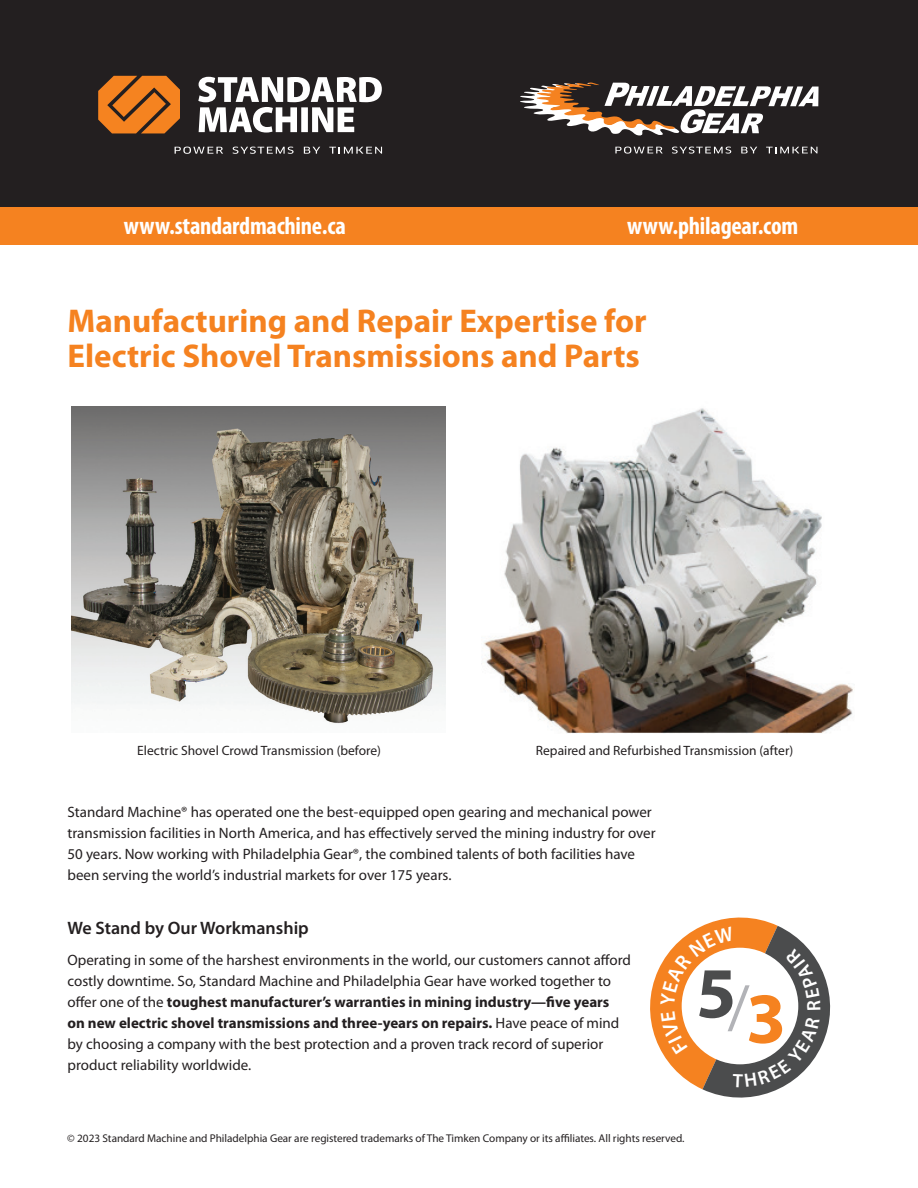
<style>
.page{position:relative;width:918px;height:1188px;background:#fff}
.page>*{position:absolute;margin:0;border:0;box-sizing:border-box;transform-origin:0 0}
.t1{font:700 33px/34.5px "Myriad Pro";color:#f58220}
.t2{font:700 condensed 24.75px "Myriad Pro";letter-spacing:-.01em;color:#fff}
.t3{font:600 18px "Myriad Pro";color:#231f20}
.t4{font:15px/21px "Myriad Pro";color:#231f20}
.t5{font:13.5px "Myriad Pro";color:#231f20}
.t6{font:11.25px "Myriad Pro";letter-spacing:-.005em;color:#231f20}
.s1{font-weight:700}
</style>
<div class="page">
<div style="left:0;top:0;width:918px;height:215px;background:#231f20"></div>
<div style="left:0;top:207px;width:918px;height:38px;background:#f58220"></div>
<svg style="left:615px;top:147px;width:48px;height:7px"></svg>
<svg style="left:672px;top:147px;width:59px;height:7px"></svg>
<svg style="left:741px;top:147px;width:16px;height:6px"></svg>
<svg style="left:766px;top:147px;width:51px;height:6px"></svg>
<svg style="left:520px;top:83px;width:299px;height:53px"></svg>
<svg style="left:98px;top:76px;width:82px;height:57px"></svg>
<svg style="left:198px;top:77px;width:184px;height:56px"></svg>
<svg style="left:175px;top:147px;width:48px;height:7px"></svg>
<svg style="left:233px;top:147px;width:61px;height:7px"></svg>
<svg style="left:304px;top:147px;width:16px;height:7px"></svg>
<svg style="left:329px;top:147px;width:53px;height:7px"></svg>
<img style="left:72px;top:406px;width:374px;height:318px">
<img style="left:481px;top:408px;width:372px;height:326px">
<svg style="left:650px;top:917px;width:181px;height:181px"></svg>
<p class="t2" style="left:124px;top:210px;width:223px">www.standardmachine.ca</p>
<p class="t2" style="left:627px;top:210px;width:173px">www.philagear.com</p>
<p class="t1" style="left:68px;top:303px;width:581px">Manufacturing and Repair Expertise for<br>Electric Shovel Transmissions and Parts</p>
<p class="t5" style="left:137px;top:743px;width:245px">Electric Shovel Crowd Transmission (before)</p>
<p class="t5" style="left:536px;top:743px;width:259px">Repaired and Refurbished Transmission (after)</p>
<p class="t4" style="left:68px;top:801px;width:590px">Standard Machine® has operated one the best-equipped open gearing and mechanical power transmission facilities in North America, and has effectively served the mining industry for over 50 years. Now working with Philadelphia Gear®, the combined talents of both facilities have been serving the world’s industrial markets for over 175 years.</p>
<p class="t3" style="left:68px;top:917px;width:243px">We Stand by Our Workmanship</p>
<p class="t4" style="left:68px;top:949px;width:565px">Operating in some of the harshest environments in the world, our customers cannot afford costly downtime. So, Standard Machine and Philadelphia Gear have worked together to offer one of the <span class="s1">toughest manufacturer’s warranties in mining industry—five years<br>on new electric shovel transmissions and three-years on repairs.</span> Have peace of mind by choosing a company with the best protection and a proven track record of superior product reliability worldwide.</p>
<p class="t6" style="left:67px;top:1132px;width:619px">© 2023 Standard Machine and Philadelphia Gear are registered trademarks of The Timken Company or its affiliates. All rights reserved.</p>
</div>
